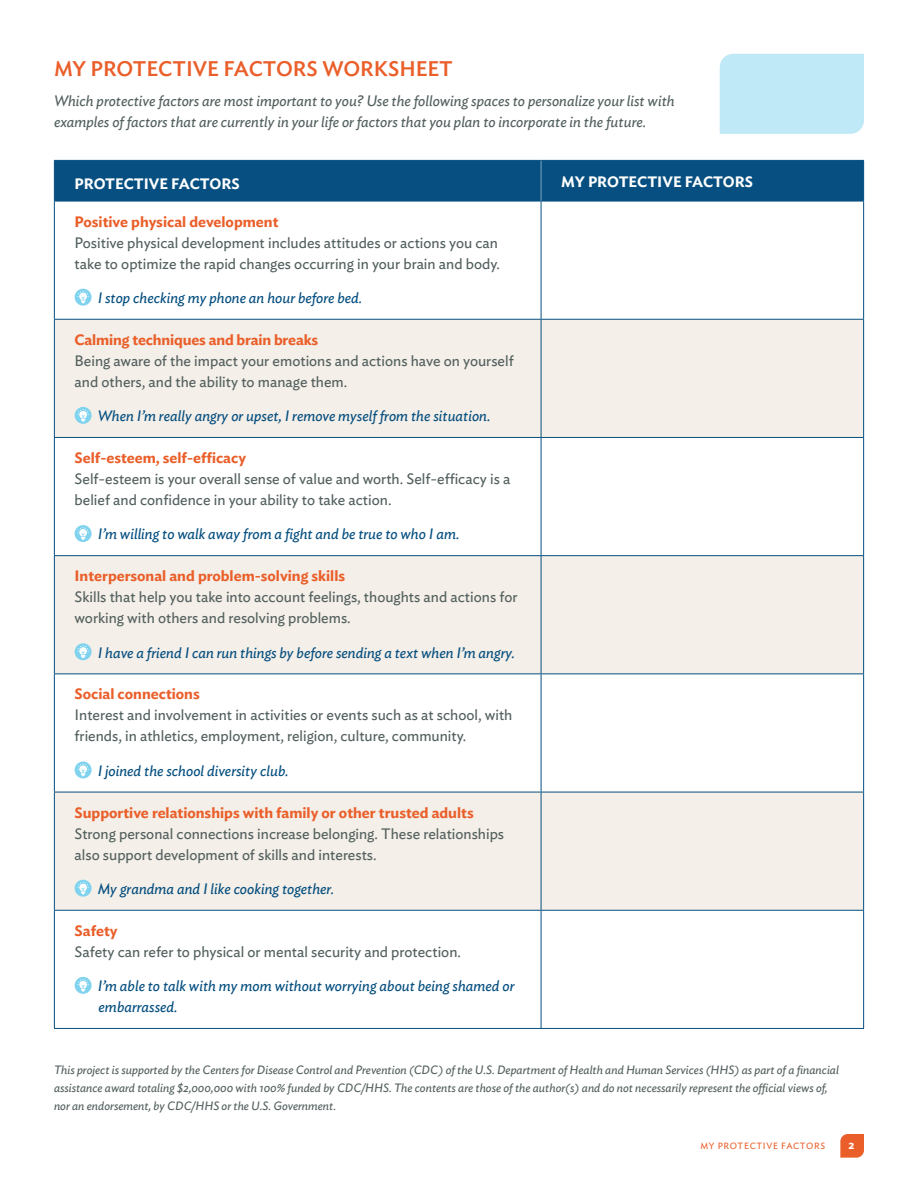
<style>
.page{position:relative;width:918px;height:1188px;background:#fff}
.page>*{position:absolute;margin:0;border:0;box-sizing:border-box;transform-origin:0 0}
.Heading_04{font:500 21px "Ideal Sans";color:#ea5e29}
.Paragraph_Style_1{font:15px/21px "Ideal Sans";color:#53605f}
.Paragraph_Style_2{font:italic 15px "Ideal Sans";color:#064f80}
.Heading_05{font:600 15px "Ideal Sans";color:#ea5e29}
.Body{font:italic 15px/21px "Ideal Sans";color:#53605f}
.Body-2{font:italic 15px/21px "Ideal Sans";color:#064f80}
.Heading_04-2{font:600 15px "Ideal Sans";color:#fff}
.CDC_disclaimer{font:italic 12px/18px "Ideal Sans";color:#53605f}
.t1{font:600 12px "Ideal Sans";color:#fff}
.t2{font:9px "Ideal Sans";letter-spacing:.075em;color:#ea5e29}
</style>
<div class="page">
<div style="left:720px;top:54px;width:144px;height:80px;background:#bfe9f7"></div>
<div style="left:55px;top:161px;width:808px;height:40px;background:#064f80"></div>
<svg style="left:55px;top:320px;width:808px;height:590px;fill:#f4efe8"></svg>
<hr style="left:54px;top:160px;width:487px;height:1px;background:#064f80">
<hr style="left:54px;top:161px;width:1px;height:40px;background:#064f80">
<hr style="left:541px;top:160px;width:323px;height:1px;background:#064f80">
<hr style="left:863px;top:161px;width:1px;height:40px;background:#064f80">
<hr style="left:54px;top:201px;width:487px;height:1px;background:#064f80">
<hr style="left:54px;top:201px;width:1px;height:118px;background:#064f80">
<hr style="left:541px;top:201px;width:323px;height:1px;background:#064f80">
<hr style="left:541px;top:201px;width:1px;height:118px;background:#064f80">
<hr style="left:863px;top:201px;width:1px;height:118px;background:#064f80">
<hr style="left:54px;top:319px;width:487px;height:1px;background:#064f80">
<hr style="left:54px;top:320px;width:1px;height:117px;background:#064f80">
<hr style="left:541px;top:319px;width:323px;height:1px;background:#064f80">
<hr style="left:541px;top:320px;width:1px;height:117px;background:#064f80">
<hr style="left:863px;top:320px;width:1px;height:117px;background:#064f80">
<hr style="left:54px;top:437px;width:487px;height:1px;background:#064f80">
<hr style="left:54px;top:438px;width:1px;height:117px;background:#064f80">
<hr style="left:541px;top:437px;width:323px;height:1px;background:#064f80">
<hr style="left:541px;top:438px;width:1px;height:117px;background:#064f80">
<hr style="left:863px;top:438px;width:1px;height:117px;background:#064f80">
<hr style="left:54px;top:555px;width:487px;height:1px;background:#064f80">
<hr style="left:54px;top:556px;width:1px;height:117px;background:#064f80">
<hr style="left:541px;top:555px;width:323px;height:1px;background:#064f80">
<hr style="left:541px;top:556px;width:1px;height:117px;background:#064f80">
<hr style="left:863px;top:556px;width:1px;height:117px;background:#064f80">
<hr style="left:54px;top:673px;width:487px;height:1px;background:#064f80">
<hr style="left:54px;top:674px;width:1px;height:118px;background:#064f80">
<hr style="left:541px;top:673px;width:323px;height:1px;background:#064f80">
<hr style="left:541px;top:674px;width:1px;height:118px;background:#064f80">
<hr style="left:863px;top:674px;width:1px;height:118px;background:#064f80">
<hr style="left:54px;top:792px;width:487px;height:1px;background:#064f80">
<hr style="left:54px;top:792px;width:1px;height:118px;background:#064f80">
<hr style="left:541px;top:792px;width:323px;height:1px;background:#064f80">
<hr style="left:541px;top:792px;width:1px;height:118px;background:#064f80">
<hr style="left:863px;top:792px;width:1px;height:118px;background:#064f80">
<hr style="left:54px;top:910px;width:487px;height:1px;background:#064f80">
<hr style="left:54px;top:911px;width:1px;height:117px;background:#064f80">
<hr style="left:541px;top:910px;width:323px;height:1px;background:#064f80">
<hr style="left:541px;top:911px;width:1px;height:117px;background:#064f80">
<hr style="left:863px;top:911px;width:1px;height:117px;background:#064f80">
<hr style="left:54px;top:1028px;width:487px;height:1px;background:#064f80">
<hr style="left:541px;top:1028px;width:323px;height:1px;background:#064f80">
<hr style="left:541px;top:161px;width:1px;height:40px;background:#83a7c0">
<svg style="left:75px;top:289px;width:17px;height:17px"></svg>
<svg style="left:77px;top:291px;width:12px;height:13px"></svg>
<svg style="left:75px;top:407px;width:17px;height:17px"></svg>
<svg style="left:77px;top:409px;width:12px;height:13px"></svg>
<svg style="left:75px;top:525px;width:17px;height:17px"></svg>
<svg style="left:77px;top:527px;width:12px;height:13px"></svg>
<svg style="left:75px;top:643px;width:17px;height:17px"></svg>
<svg style="left:77px;top:645px;width:12px;height:13px"></svg>
<svg style="left:75px;top:761px;width:17px;height:17px"></svg>
<svg style="left:77px;top:764px;width:12px;height:12px"></svg>
<svg style="left:75px;top:880px;width:17px;height:17px"></svg>
<svg style="left:77px;top:882px;width:12px;height:13px"></svg>
<svg style="left:75px;top:977px;width:17px;height:17px"></svg>
<svg style="left:77px;top:979px;width:12px;height:13px"></svg>
<svg style="left:840px;top:1134px;width:24px;height:24px"></svg>
<p class="Heading_04" style="left:54px;top:53px;width:400px">MY PROTECTIVE FACTORS WORKSHEET</p>
<p class="Body" style="left:54px;top:90px;width:622px">Which protective factors are most important to you? Use the following spaces to personalize your list with examples of factors that are currently in your life or factors that you plan to incorporate in the future.</p>
<p class="Heading_04-2" style="left:75px;top:172px;width:167px">PROTECTIVE FACTORS</p>
<p class="Heading_04-2" style="left:561px;top:170px;width:193px">MY PROTECTIVE FACTORS</p>
<p class="Heading_05" style="left:75px;top:210px;width:205px">Positive physical development</p>
<p class="Paragraph_Style_1" style="left:75px;top:231px;width:427px">Positive physical development includes attitudes or actions you can take to optimize the rapid changes occurring in your brain and body.</p>
<p class="Paragraph_Style_2" style="left:98px;top:286px;width:266px">I stop checking my phone an hour before bed.</p>
<p class="Heading_05" style="left:75px;top:328px;width:245px">Calming techniques and brain breaks</p>
<p class="Paragraph_Style_1" style="left:75px;top:349px;width:441px">Being aware of the impact your emotions and actions have on yourself and others, and the ability to manage them.</p>
<p class="Paragraph_Style_2" style="left:98px;top:405px;width:394px">When I’m really angry or upset, I remove myself from the situation.</p>
<p class="Heading_05" style="left:75px;top:446px;width:173px">Self-esteem, self-efficacy</p>
<p class="Paragraph_Style_1" style="left:75px;top:467px;width:437px">Self-esteem is your overall sense of value and worth. Self-efficacy is a belief and confidence in your ability to take action.</p>
<p class="Paragraph_Style_2" style="left:98px;top:523px;width:363px">I’m willing to walk away from a fight and be true to who I am.</p>
<p class="Heading_05" style="left:75px;top:564px;width:272px">Interpersonal and problem-solving skills</p>
<p class="Paragraph_Style_1" style="left:75px;top:585px;width:444px">Skills that help you take into account feelings, thoughts and actions for working with others and resolving problems.</p>
<p class="Paragraph_Style_2" style="left:98px;top:641px;width:419px">I have a friend I can run things by before sending a text when I’m angry.</p>
<p class="Heading_05" style="left:75px;top:682px;width:127px">Social connections</p>
<p class="Paragraph_Style_1" style="left:75px;top:704px;width:439px">Interest and involvement in activities or events such as at school, with friends, in athletics, employment, religion, culture, community.</p>
<p class="Paragraph_Style_2" style="left:98px;top:759px;width:192px">I joined the school diversity club.</p>
<p class="Heading_05" style="left:75px;top:801px;width:401px">Supportive relationships with family or other trusted adults</p>
<p class="Paragraph_Style_1" style="left:75px;top:822px;width:431px">Strong personal connections increase belonging. These relationships also support development of skills and interests.</p>
<p class="Paragraph_Style_2" style="left:98px;top:877px;width:238px">My grandma and I like cooking together.</p>
<p class="Heading_05" style="left:75px;top:919px;width:44px">Safety</p>
<p class="Paragraph_Style_1" style="left:75px;top:940px;width:388px">Safety can refer to physical or mental security and protection.</p>
<p class="Body-2" style="left:98px;top:974px;width:418px">I’m able to talk with my mom without worrying about being shamed or embarrassed.</p>
<p class="CDC_disclaimer" style="left:54px;top:1060px;width:786px">This project is supported by the Centers for Disease Control and Prevention (CDC) of the U.S. Department of Health and Human Services (HHS) as part of a financial assistance award totaling $2,000,000 with 100% funded by CDC/HHS. The contents are those of the author(s) and do not necessarily represent the official views of, nor an endorsement, by CDC/HHS or the U.S. Government.</p>
<p class="t2" style="left:700px;top:1139px;width:126px">MY PROTECTIVE FACTORS</p>
<p class="t1" style="left:849px;top:1136px;width:7px">2</p>
</div>
